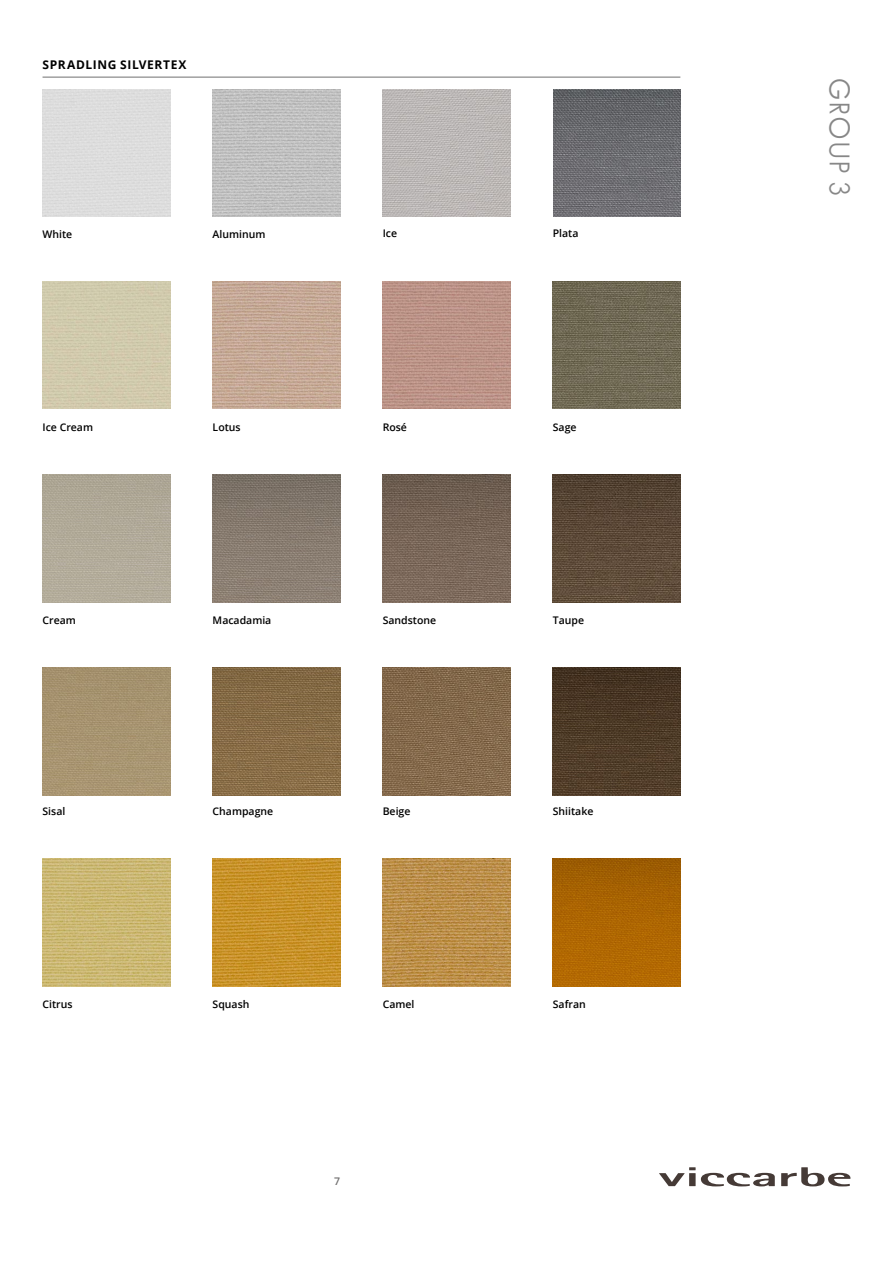
<style>
.page{position:relative;width:893px;height:1263px;background:#fff}
.page>*{position:absolute;margin:0;border:0;box-sizing:border-box;transform-origin:0 0}
.t1{font:300 31.5px "Tw Cen MT Pro";letter-spacing:.03em;color:#878787}
.t2{font:700 12px "Open Sans";letter-spacing:.055em;color:#000}
.t3{font:600 10.5px "Open Sans";color:#000}
.t4{font:600 10.5px "Open Sans";color:#706f6f}
</style>
<div class="page">
<svg style="left:659px;top:1167px;width:116px;height:19px"></svg>
<svg style="left:781px;top:1167px;width:69px;height:19px"></svg>
<hr style="left:43px;top:77px;width:637px;height:1px;background:#706f6f">
<img style="left:213px;top:858px;width:127px;height:128px">
<img style="left:43px;top:858px;width:127px;height:128px">
<img style="left:383px;top:858px;width:127px;height:128px">
<img style="left:213px;top:89px;width:127px;height:128px">
<img style="left:383px;top:89px;width:127px;height:128px">
<img style="left:553px;top:89px;width:128px;height:128px">
<img style="left:43px;top:475px;width:127px;height:127px">
<img style="left:213px;top:475px;width:127px;height:127px">
<img style="left:383px;top:475px;width:127px;height:127px">
<img style="left:553px;top:668px;width:127px;height:127px">
<img style="left:43px;top:668px;width:127px;height:127px">
<img style="left:213px;top:668px;width:127px;height:127px">
<img style="left:383px;top:668px;width:127px;height:127px">
<img style="left:553px;top:281px;width:127px;height:128px">
<img style="left:553px;top:475px;width:127px;height:127px">
<img style="left:553px;top:858px;width:127px;height:128px">
<img style="left:213px;top:281px;width:127px;height:128px">
<img style="left:383px;top:281px;width:127px;height:128px">
<p class="t2" style="left:43px;top:56px;width:145px">SPRADLING SILVERTEX</p>
<p class="t3" style="left:43px;top:226px;width:31px">White</p>
<p class="t3" style="left:213px;top:226px;width:54px">Aluminum</p>
<p class="t3" style="left:553px;top:226px;width:27px">Plata</p>
<p class="t3" style="left:383px;top:226px;width:16px">Ice</p>
<p class="t3" style="left:43px;top:420px;width:52px">Ice Cream</p>
<p class="t3" style="left:43px;top:613px;width:35px">Cream</p>
<p class="t3" style="left:213px;top:420px;width:30px">Lotus</p>
<p class="t3" style="left:213px;top:613px;width:60px">Macadamia</p>
<p class="t3" style="left:383px;top:420px;width:26px">Rosé</p>
<p class="t3" style="left:383px;top:613px;width:55px">Sandstone</p>
<p class="t3" style="left:553px;top:420px;width:25px">Sage</p>
<p class="t3" style="left:553px;top:613px;width:33px">Taupe</p>
<p class="t3" style="left:43px;top:804px;width:24px">Sisal</p>
<p class="t3" style="left:213px;top:804px;width:62px">Champagne</p>
<p class="t3" style="left:383px;top:804px;width:29px">Beige</p>
<p class="t3" style="left:553px;top:804px;width:42px">Shiitake</p>
<p class="t3" style="left:43px;top:997px;width:32px">Citrus</p>
<p class="t3" style="left:213px;top:997px;width:38px">Squash</p>
<p class="t3" style="left:383px;top:997px;width:33px">Camel</p>
<p class="t3" style="left:553px;top:997px;width:34px">Safran</p>
<p class="t4" style="left:334px;top:1174px;width:7px">7</p>
<h1 class="t1" style="left:857px;top:77px;width:120px;rotate:90deg">GROUP 3</h1>
</div>
